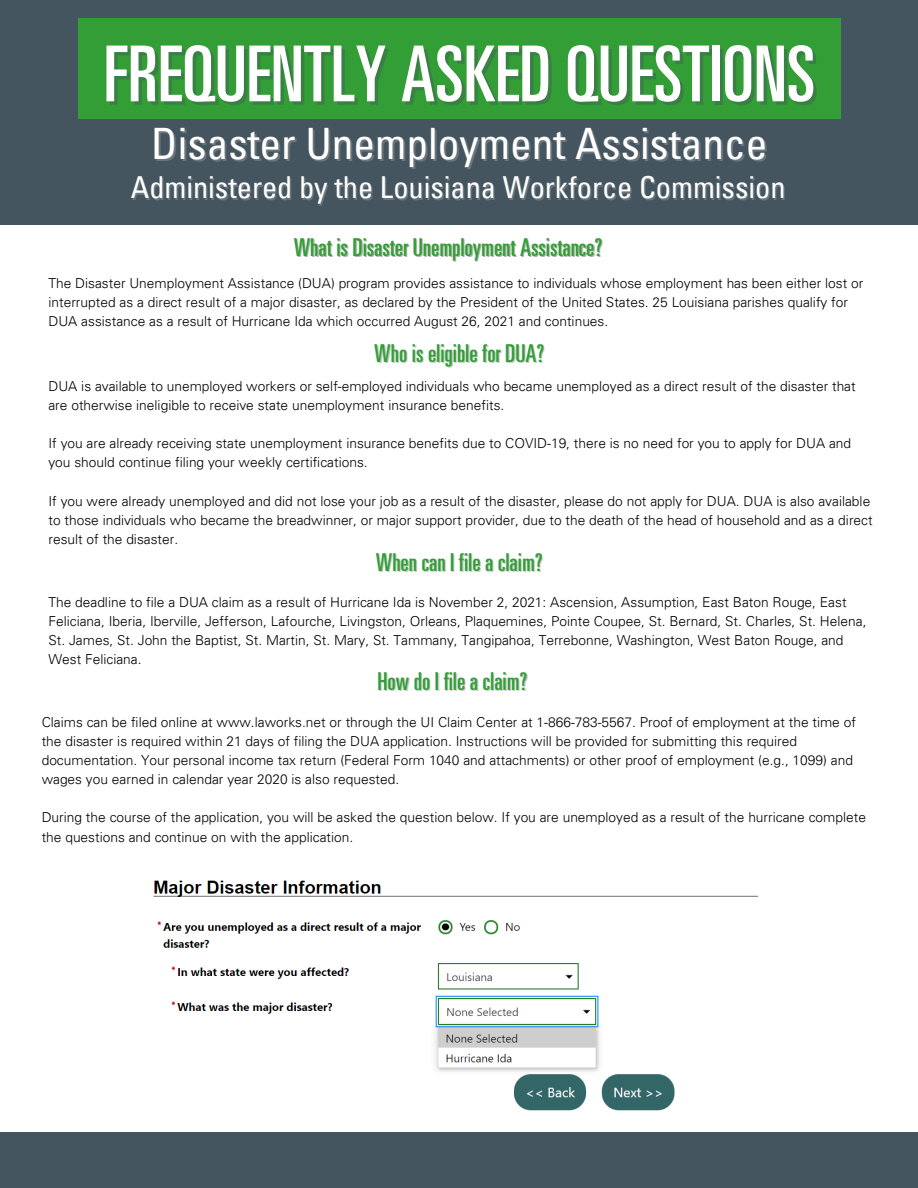
<style>
.page{position:relative;width:918px;height:1188px;background:#fff}
.page>*{position:absolute;margin:0;border:0;box-sizing:border-box;transform-origin:0 0}
.t1{font:ultra-condensed 77.1px "Univers LT";color:#fff}
.t2{font:condensed 43.35px "Univers LT";color:#fff}
.t3{font:condensed 30.3px "Univers LT";color:#fff}
.t4{font:ultra-condensed 24.75px "Univers LT";color:#339e35}
.t5{font:300 13.8px/19px "Univers LT";color:#000}
</style>
<div class="page">
<div style="left:0;top:0;width:918px;height:225px;background:#44555f"></div>
<div style="left:78px;top:18px;width:763px;height:100px;background:#339e35"></div>
<div style="left:0;top:1132px;width:918px;height:56px;background:#44555f"></div>
<img style="left:153px;top:880px;width:605px;height:231px">
<p class="t1" style="left:104px;top:30px;width:713px">FREQUENTLY ASKED QUESTIONS</p>
<p class="t2" style="left:151px;top:116px;width:618px">Disaster Unemployment Assistance</p>
<p class="t3" style="left:131px;top:168px;width:656px">Administered by the Louisiana Workforce Commission</p>
<p class="t4" style="left:294px;top:234px;width:310px">What is Disaster Unemployment Assistance?</p>
<p class="t5" style="left:48px;top:274px;width:816px">The Disaster Unemployment Assistance (DUA) program provides assistance to individuals whose employment has been either lost or interrupted as a direct result of a major disaster, as declared by the President of the United States. 25 Louisiana parishes qualify for<br>DUA assistance as a result of Hurricane Ida which occurred August 26, 2021 and continues.</p>
<p class="t4" style="left:374px;top:340px;width:172px">Who is eligible for DUA?</p>
<p class="t5" style="left:48px;top:377px;width:809px">DUA is available to unemployed workers or self-employed individuals who became unemployed as a direct result of the disaster that are otherwise ineligible to receive state unemployment insurance benefits.</p>
<p class="t5" style="left:48px;top:434px;width:804px">If you are already receiving state unemployment insurance benefits due to COVID-19, there is no need for you to apply for DUA and you should continue filing your weekly certifications.</p>
<p class="t5" style="left:48px;top:491px;width:826px">If you were already unemployed and did not lose your job as a result of the disaster, please do not apply for DUA. DUA is also available to those individuals who became the breadwinner, or major support provider, due to the death of the head of household and as a direct result of the disaster.</p>
<p class="t4" style="left:376px;top:548px;width:168px">When can I file a claim?</p>
<p class="t5" style="left:48px;top:593px;width:820px">The deadline to file a DUA claim as a result of Hurricane Ida is November 2, 2021: Ascension, Assumption, East Baton Rouge, East Feliciana, Iberia, Iberville, Jefferson, Lafourche, Livingston, Orleans, Plaquemines, Pointe Coupee, St. Bernard, St. Charles, St. Helena, St. James, St. John the Baptist, St. Martin, St. Mary, St. Tammany, Tangipahoa, Terrebonne, Washington, West Baton Rouge, and West Feliciana.</p>
<p class="t4" style="left:378px;top:667px;width:151px">How do I file a claim?</p>
<p class="t5" style="left:42px;top:712px;width:816px">Claims can be filed online at www.laworks.net or through the UI Claim Center at 1-866-783-5567. Proof of employment at the time of the disaster is required within 21 days of filing the DUA application. Instructions will be provided for submitting this required documentation. Your personal income tax return (Federal Form 1040 and attachments) or other proof of employment (e.g., 1099) and wages you earned in calendar year 2020 is also requested.</p>
<p class="t5" style="left:42px;top:808px;width:826px">During the course of the application, you will be asked the question below. If you are unemployed as a result of the hurricane complete the questions and continue on with the application.</p>
</div>
